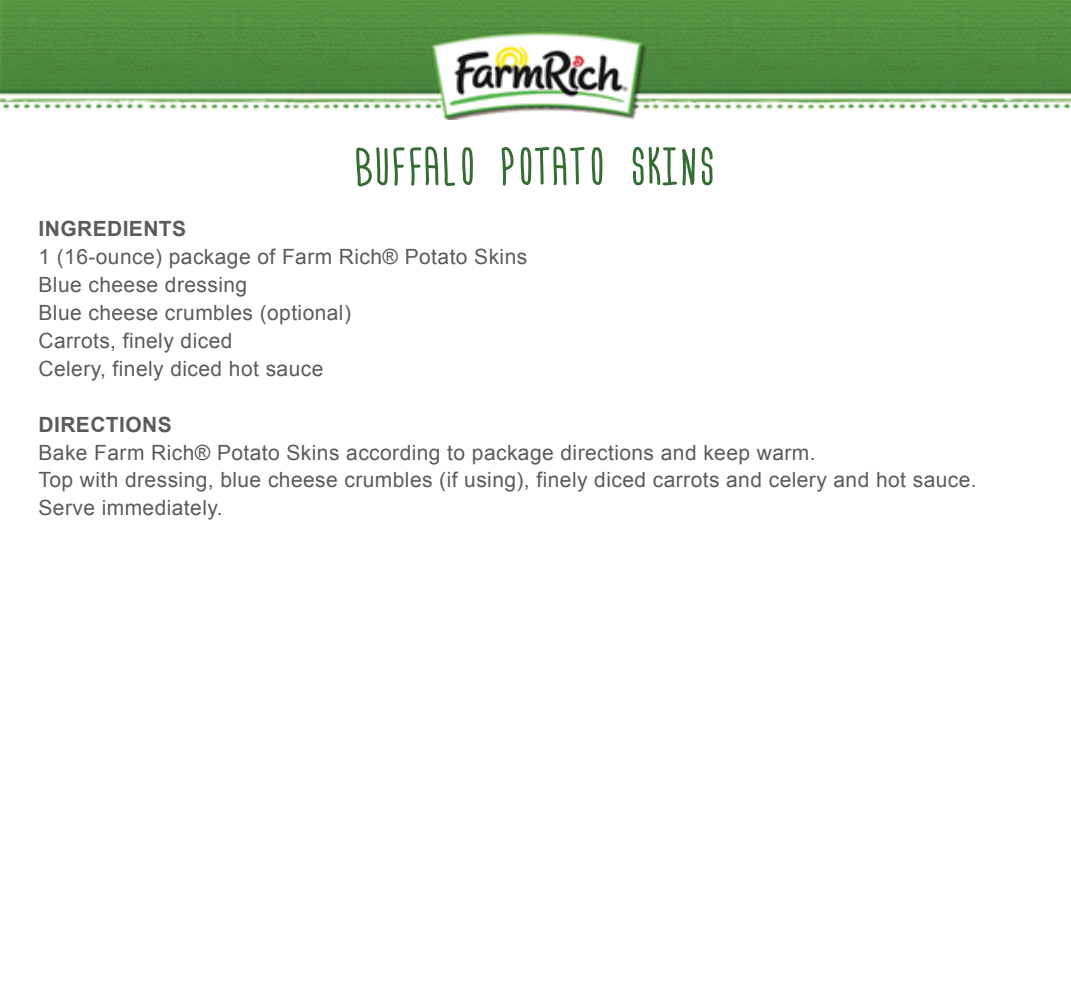
<style>
.page{position:relative;width:1071px;height:1001px;background:#fff}
.page>*{position:absolute;margin:0;border:0;box-sizing:border-box;transform-origin:0 0}
.t1{font:50.75px "Engine";letter-spacing:-.02em;color:#356c34}
.t2{font:21px/28px "Arial";letter-spacing:.02em;color:#5b5b5b}
.t3{font:700 21px "Arial";letter-spacing:.02em;color:#5b5b5b}
</style>
<div class="page">
<img style="left:0;top:0;width:1071px;height:120px">
<h1 class="t1" style="left:354px;top:125px;width:365px">BUFFALO POTATO SKINS</h1>
<p class="t3" style="left:38px;top:214px;width:149px">INGREDIENTS</p>
<p class="t2" style="left:38px;top:242px;width:490px">1 (16-ounce) package of Farm Rich® Potato Skins<br>Blue cheese dressing<br>Blue cheese crumbles (optional)<br>Carrots, finely diced<br>Celery, finely diced hot sauce</p>
<p class="t3" style="left:38px;top:410px;width:135px">DIRECTIONS</p>
<p class="t2" style="left:38px;top:438px;width:940px">Bake Farm Rich® Potato Skins according to package directions and keep warm.<br>Top with dressing, blue cheese crumbles (if using), finely diced carrots and celery and hot sauce.<br>Serve immediately.</p>
</div>
